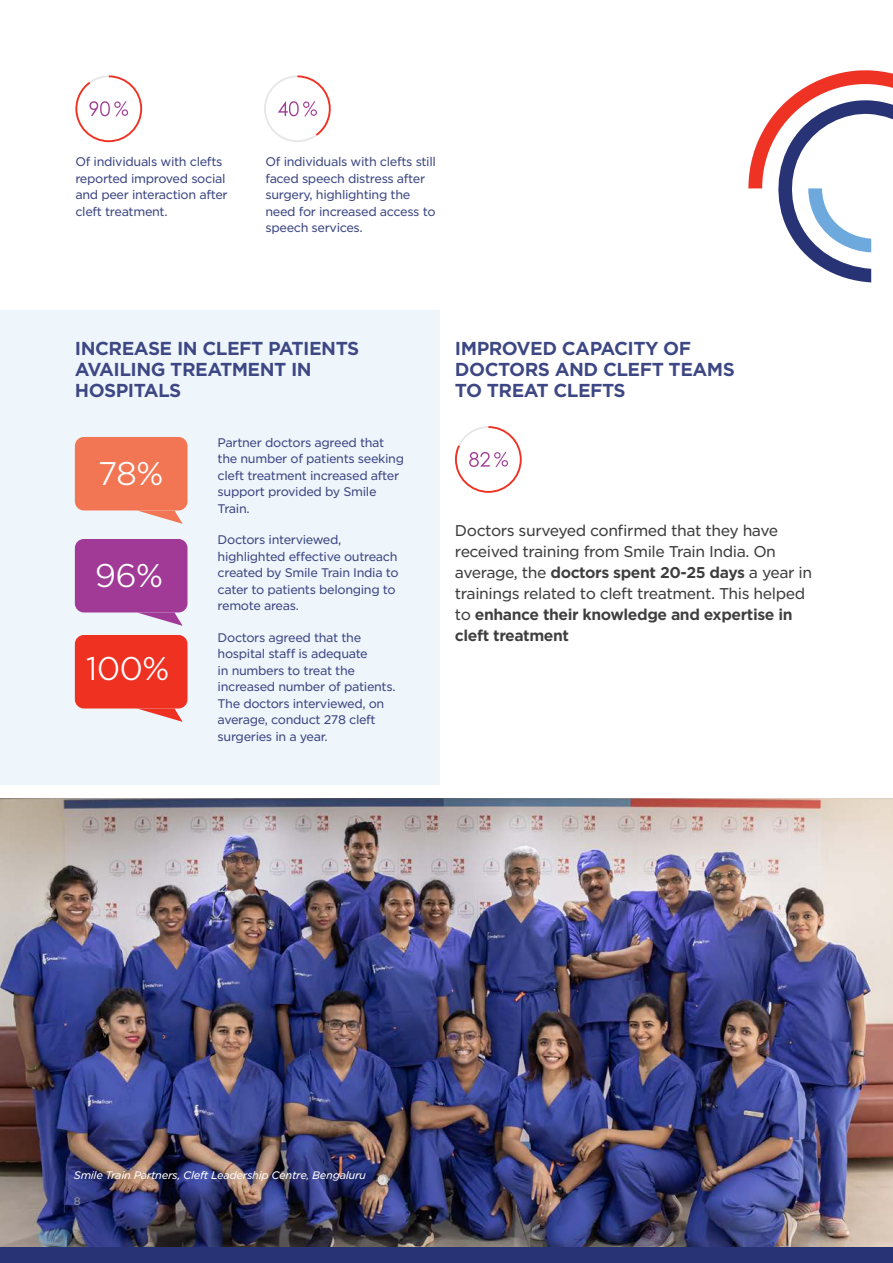
<style>
.page{position:relative;width:893px;height:1263px;background:#fff}
.page>*{position:absolute;margin:0;border:0;box-sizing:border-box;transform-origin:0 0}
.Body{font:300 31.5px "Gotham S Sm";letter-spacing:-.03em;color:#fff}
.t1{font:700 18px/21px "Gotham S Sm";letter-spacing:-.03em;color:#3d4783}
.Body-2{font:15px/21px "Gotham S Sm";letter-spacing:-.03em;color:#3e3e3f}
.Body-3{font:12px/16.5px "Gotham S Sm";letter-spacing:-.03em;color:#3d4783}
.Body-4{font:italic 10.5px "Gotham S Sm";letter-spacing:-.03em;color:#fff}
.t2{font:10.5px "Gotham S Sm";color:#939598}
.s1{font-weight:700}
</style>
<div class="page">
<div style="left:0;top:1246px;width:893px;height:17px;background:#273375"></div>
<div style="left:0;top:311px;width:439px;height:474px;background:#eef5fb"></div>
<div style="left:75px;top:437px;width:113px;height:73px;background:#f37654;border-radius:9px"></div>
<div style="left:75px;top:539px;width:113px;height:73px;background:#a03a96;border-radius:9px"></div>
<div style="left:75px;top:635px;width:113px;height:73px;background:#ef3122;border-radius:9px"></div>
<svg style="left:137px;top:510px;width:46px;height:14px"></svg>
<svg style="left:137px;top:612px;width:46px;height:14px"></svg>
<svg style="left:137px;top:708px;width:46px;height:14px"></svg>
<img style="left:0;top:798px;width:893px;height:448px">
<svg style="left:748px;top:70px;width:145px;height:212px"></svg>
<svg style="left:75px;top:75px;width:67px;height:67px"></svg>
<svg style="left:264px;top:75px;width:67px;height:67px"></svg>
<svg style="left:455px;top:426px;width:67px;height:67px"></svg>
<p class="Body-3" style="left:75px;top:153px;width:154px">Of individuals with clefts reported improved social and peer interaction after cleft treatment.</p>
<p class="Body-3" style="left:265px;top:153px;width:172px">Of individuals with clefts still faced speech distress after surgery, highlighting the need for increased access to speech services.</p>
<h3 class="t1" style="left:75px;top:338px;width:286px">INCREASE IN CLEFT PATIENTS<br>AVAILING TREATMENT IN<br>HOSPITALS</h3>
<h3 class="t1" style="left:455px;top:338px;width:281px">IMPROVED CAPACITY OF<br>DOCTORS AND CLEFT TEAMS<br>TO TREAT CLEFTS</h3>
<p class="Body-3" style="left:218px;top:434px;width:188px">Partner doctors agreed that the number of patients seeking cleft treatment increased after support provided by Smile<br>Train.</p>
<p class="Body-3" style="left:218px;top:531px;width:182px">Doctors interviewed, highlighted effective outreach created by Smile Train India to cater to patients belonging to remote areas.</p>
<p class="Body-3" style="left:218px;top:629px;width:179px">Doctors agreed that the hospital staff is adequate<br>in numbers to treat the increased number of patients.<br>The doctors interviewed, on average, conduct 278 cleft surgeries in a year.</p>
<p class="Body" style="left:98px;top:452px;width:67px">78%</p>
<p class="Body-2" style="left:455px;top:519px;width:359px">Doctors surveyed confirmed that they have received training from Smile Train India. On average, the <span class="s1">doctors spent 20-25 days</span> a year in trainings related to cleft treatment. This helped to <span class="s1">enhance their knowledge and expertise in cleft treatment</span></p>
<p class="Body" style="left:95px;top:554px;width:70px">96%</p>
<p class="Body" style="left:86px;top:647px;width:85px">100%</p>
<p class="Body-4" style="left:74px;top:1168px;width:294px">Smile Train Partners, Cleft Leadership Centre, Bengaluru</p>
<p class="t2" style="left:74px;top:1194px;width:8px">8</p>
</div>
